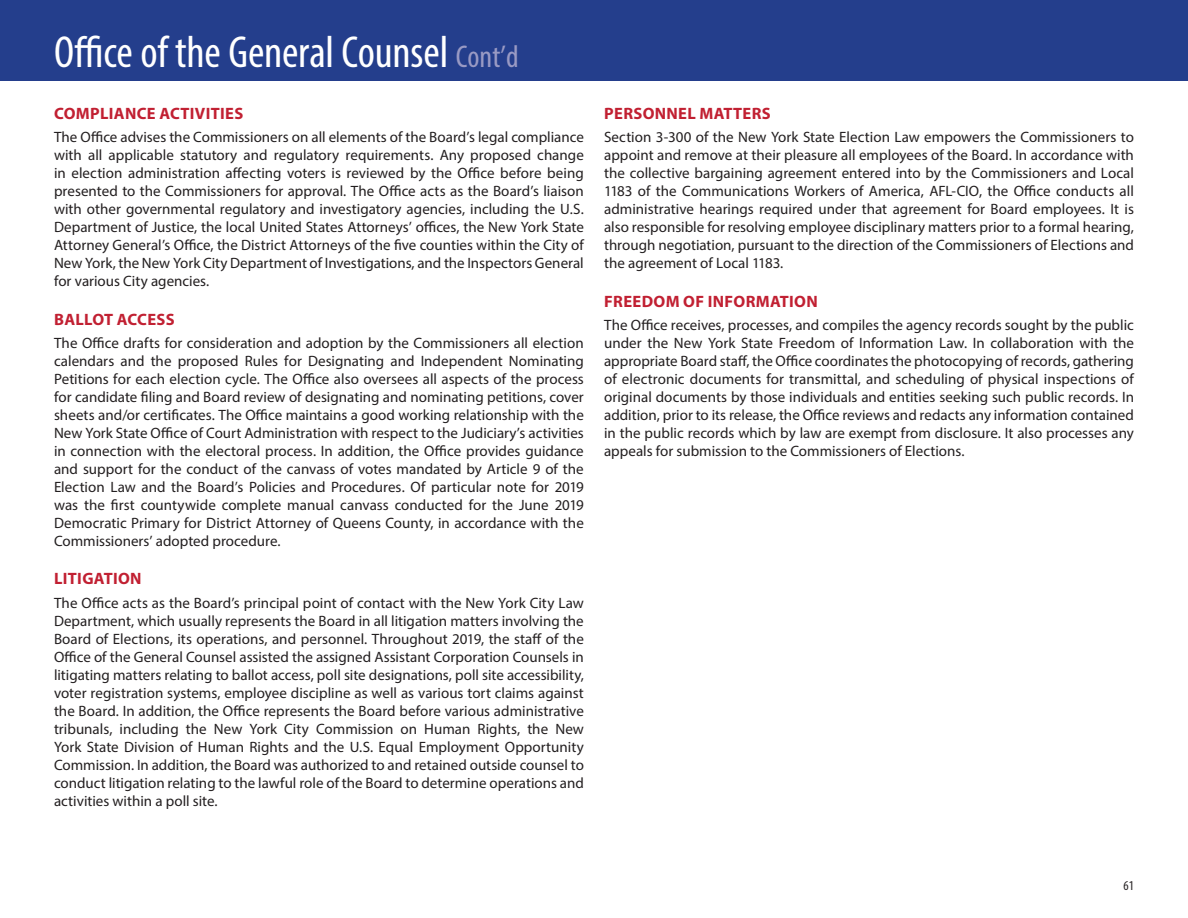
<style>
.page{position:relative;width:1188px;height:918px;background:#fff}
.page>*{position:absolute;margin:0;border:0;box-sizing:border-box;transform-origin:0 0}
.t1{font:condensed 45px "Myriad Pro";letter-spacing:-.005em;color:#fff}
.t2{font:700 16.5px "Myriad Pro";letter-spacing:.02em;color:#c12032}
.t3{font:15px/18px "Myriad Pro";color:#231f20;text-align:justify}
.t4{font:condensed 13.5px "Myriad Pro";color:#231f20}
.s1{font-size:31.5px;color:#999ac4}
</style>
<div class="page">
<div style="left:0;top:0;width:1188px;height:81px;background:#243e8c"></div>
<h1 class="t1" style="left:54px;top:25px;width:466px">Office of the General Counsel <span class="s1">Cont’d</span></h1>
<p class="t2" style="left:54px;top:103px;width:191px">COMPLIANCE ACTIVITIES</p>
<p class="t3" style="left:54px;top:128px;width:531px">The Office advises the Commissioners on all elements of the Board’s legal compliance with all applicable statutory and regulatory requirements. Any proposed change in election administration affecting voters is reviewed by the Office before being presented to the Commissioners for approval. The Office acts as the Board’s liaison with other governmental regulatory and investigatory agencies, including the U.S.<br>Department of Justice, the local United States Attorneys’ offices, the New York State Attorney General’s Office, the District Attorneys of the five counties within the City of New York, the New York City Department of Investigations, and the Inspectors General for various City agencies.</p>
<p class="t2" style="left:54px;top:308px;width:122px">BALLOT ACCESS</p>
<p class="t3" style="left:54px;top:334px;width:531px">The Office drafts for consideration and adoption by the Commissioners all election calendars and the proposed Rules for Designating and Independent Nominating Petitions for each election cycle. The Office also oversees all aspects of the process for candidate filing and Board review of designating and nominating petitions, cover sheets and/or certificates. The Office maintains a good working relationship with the New York State Office of Court Administration with respect to the Judiciary’s activities in connection with the electoral process. In addition, the Office provides guidance and support for the conduct of the canvass of votes mandated by Article 9 of the Election Law and the Board’s Policies and Procedures. Of particular note for 2019 was the first countywide complete manual canvass conducted for the June 2019<br>Democratic Primary for District Attorney of Queens County, in accordance with the Commissioners’ adopted procedure.</p>
<p class="t2" style="left:54px;top:568px;width:89px">LITIGATION</p>
<p class="t3" style="left:54px;top:593px;width:531px">The Office acts as the Board’s principal point of contact with the New York City Law Department, which usually represents the Board in all litigation matters involving the Board of Elections, its operations, and personnel. Throughout 2019, the staff of the Office of the General Counsel assisted the assigned Assistant Corporation Counsels in litigating matters relating to ballot access, poll site designations, poll site accessibility, voter registration systems, employee discipline as well as various tort claims against the Board. In addition, the Office represents the Board before various administrative tribunals, including the New York City Commission on Human Rights, the New York State Division of Human Rights and the U.S. Equal Employment Opportunity Commission. In addition, the Board was authorized to and retained outside counsel to conduct litigation relating to the lawful role of the Board to determine operations and activities within a poll site.</p>
<p class="t2" style="left:604px;top:103px;width:168px">PERSONNEL MATTERS</p>
<p class="t3" style="left:604px;top:128px;width:531px">Section 3-300 of the New York State Election Law empowers the Commissioners to appoint and remove at their pleasure all employees of the Board. In accordance with the collective bargaining agreement entered into by the Commissioners and Local 1183 of the Communications Workers of America, AFL-CIO, the Office conducts all administrative hearings required under that agreement for Board employees. It is also responsible for resolving employee disciplinary matters prior to a formal hearing, through negotiation, pursuant to the direction of the Commissioners of Elections and the agreement of Local 1183.</p>
<p class="t2" style="left:604px;top:290px;width:215px">FREEDOM OF INFORMATION</p>
<p class="t3" style="left:604px;top:316px;width:531px">The Office receives, processes, and compiles the agency records sought by the public under the New York State Freedom of Information Law. In collaboration with the appropriate Board staff, the Office coordinates the photocopying of records, gathering of electronic documents for transmittal, and scheduling of physical inspections of original documents by those individuals and entities seeking such public records. In addition, prior to its release, the Office reviews and redacts any information contained in the public records which by law are exempt from disclosure. It also processes any appeals for submission to the Commissioners of Elections.</p>
<p class="t4" style="left:1124px;top:878px;width:12px">61</p>
</div>
